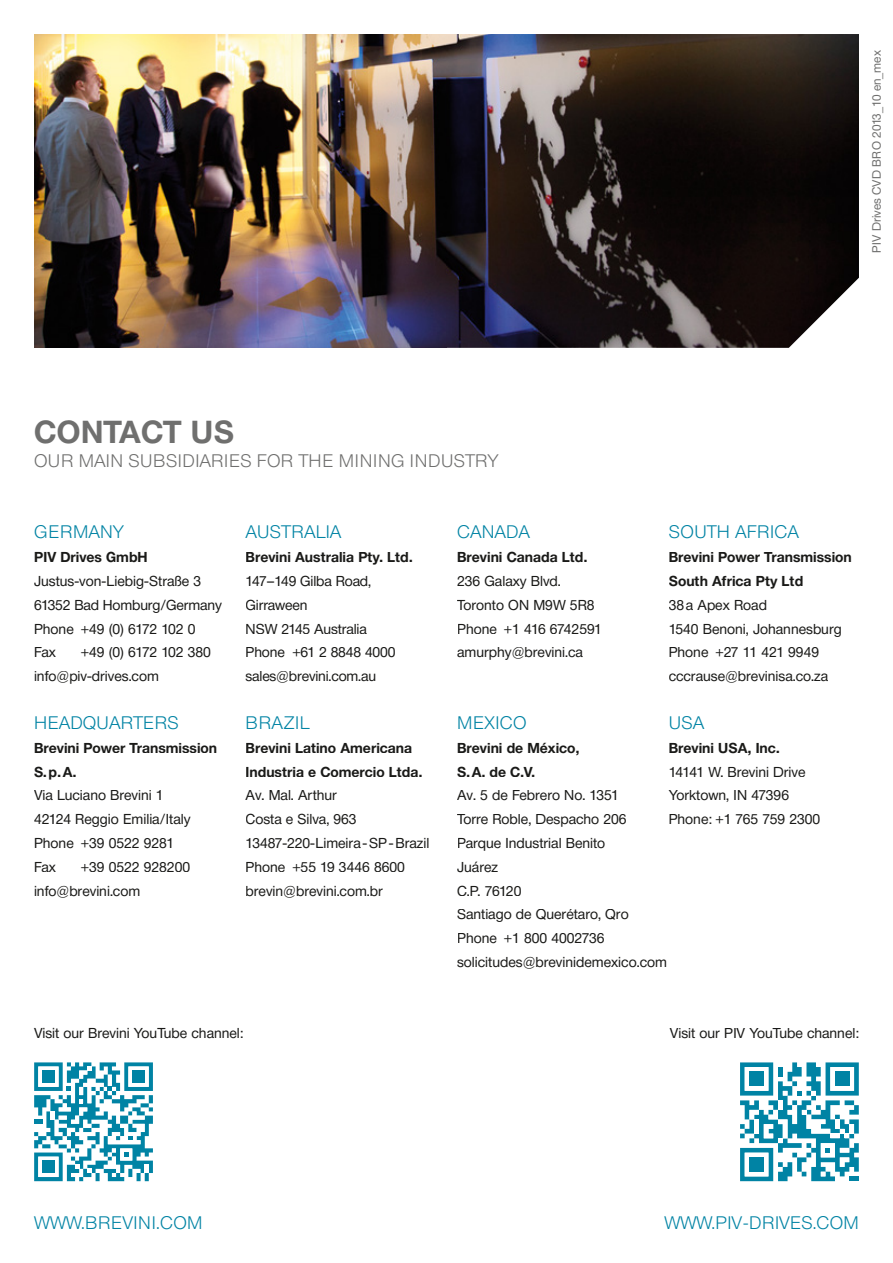
<style>
.page{position:relative;width:893px;height:1263px;background:#fff}
.page>*{position:absolute;margin:0;border:0;box-sizing:border-box;transform-origin:0 0}
.t1{font:700 31.5px "Neue Helvetica BQ";color:#6f6f6e}
.t2{font:300 18px "Neue Helvetica BQ";letter-spacing:.02em;color:#0083a4}
.t3{font:300 18px "Neue Helvetica BQ";letter-spacing:.02em;color:#6f6f6e}
.t4{font:300 18px "Neue Helvetica BQ";color:#0083a4}
.t5{font:14.25px/23.9px "Neue Helvetica BQ";color:#1a1a18}
.t6{font:700 14.25px/23.9px "Neue Helvetica BQ";color:#1a1a18}
.t7{font:12px "Neue Helvetica BQ";color:#6f6f6e}
</style>
<div class="page">
<svg style="left:740px;top:1062px;width:119px;height:119px"></svg>
<div style="left:749px;top:1157px;width:15px;height:15px;background:#0083a4"></div>
<div style="left:835px;top:1072px;width:14px;height:14px;background:#0083a4"></div>
<div style="left:749px;top:1072px;width:15px;height:14px;background:#0083a4"></div>
<svg style="left:34px;top:1062px;width:119px;height:119px"></svg>
<img style="left:34px;top:34px;width:825px;height:314px">
<p class="t7" style="left:869px;top:253px;width:204px;rotate:-90deg">PIV Drives CVD BRO 2013_10 en_mex</p>
<h1 class="t1" style="left:34px;top:412px;width:202px">CONTACT US</h1>
<p class="t3" style="left:34px;top:449px;width:466px">OUR MAIN SUBSIDIARIES FOR THE MINING INDUSTRY</p>
<p class="t2" style="left:34px;top:521px;width:92px">GERMANY</p>
<p class="t6" style="left:34px;top:545px;width:115px">PIV Drives GmbH</p>
<p class="t5" style="left:34px;top:569px;width:189px">Justus-von-Liebig-Straße 3<br>61352 Bad Homburg / Germany<br>Phone +49 (0) 6172 102 0<br>Fax</p>
<p class="t5" style="left:34px;top:640px;width:179px;text-indent:47px">+49 (0) 6172 102 380 info@piv-drives.com</p>
<p class="t4" style="left:34px;top:711px;width:146px">HEADQUARTERS</p>
<p class="t6" style="left:34px;top:736px;width:185px">Brevini Power Transmission<br>S. p. A.</p>
<p class="t5" style="left:34px;top:783px;width:158px">Via Luciano Brevini 1<br>42124 Reggio Emilia / Italy<br>Phone +39 0522 9281<br>Fax</p>
<p class="t5" style="left:34px;top:855px;width:158px;text-indent:47px">+39 0522 928200 info@brevini.com</p>
<p class="t4" style="left:246px;top:521px;width:98px">AUSTRALIA</p>
<p class="t6" style="left:246px;top:545px;width:169px">Brevini Australia Pty. Ltd.</p>
<p class="t5" style="left:246px;top:569px;width:151px">147–149 Gilba Road,<br>Girraween<br>NSW 2145 Australia<br>Phone +61 2 8848 4000 sales@brevini.com.au</p>
<p class="t2" style="left:246px;top:711px;width:66px">BRAZIL</p>
<p class="t6" style="left:246px;top:736px;width:178px">Brevini Latino Americana<br>Industria e Comercio Ltda.</p>
<p class="t5" style="left:246px;top:783px;width:185px">Av. Mal. Arthur<br>Costa e Silva, 963<br>13487-220-Limeira - SP - Brazil<br>Phone +55 19 3446 8600 brevin@brevini.com.br</p>
<p class="t2" style="left:457px;top:521px;width:74px">CANADA</p>
<p class="t6" style="left:457px;top:545px;width:132px">Brevini Canada Ltd.</p>
<p class="t5" style="left:457px;top:569px;width:146px">236 Galaxy Blvd.<br>Toronto ON M9W 5R8<br>Phone +1 416 6742591 amurphy@brevini.ca</p>
<p class="t2" style="left:457px;top:711px;width:71px">MEXICO</p>
<p class="t6" style="left:457px;top:736px;width:124px">Brevini de México,<br>S. A. de C.V.</p>
<p class="t5" style="left:457px;top:783px;width:173px">Av. 5 de Febrero No. 1351<br>Torre Roble, Despacho 206<br>Parque Industrial Benito<br>Juárez<br>C.P. 76120<br>Santiago de Querétaro, Qro<br>Phone +1 800 4002736</p>
<p class="t2" style="left:669px;top:521px;width:132px">SOUTH AFRICA</p>
<p class="t6" style="left:669px;top:545px;width:185px">Brevini Power Transmission<br>South Africa Pty Ltd</p>
<p class="t5" style="left:669px;top:593px;width:175px">38 a Apex Road<br>1540 Benoni, Johannesburg<br>Phone +27 11 421 9949 cccrause@brevinisa.co.za</p>
<p class="t2" style="left:669px;top:711px;width:37px">USA</p>
<p class="t6" style="left:669px;top:736px;width:113px">Brevini USA, Inc.</p>
<p class="t5" style="left:669px;top:759px;width:153px">14141 W. Brevini Drive<br>Yorktown, IN 47396<br>Phone: +1 765 759 2300</p>
<p class="t5" style="left:457px;top:950px;width:211px">solicitudes@brevinidemexico.com</p>
<p class="t5" style="left:34px;top:1021px;width:211px">Visit our Brevini YouTube channel:</p>
<p class="t5" style="left:670px;top:1021px;width:190px">Visit our PIV YouTube channel:</p>
<p class="t2" style="left:34px;top:1211px;width:170px">WWW.BREVINI.COM</p>
<p class="t2" style="left:664px;top:1211px;width:196px">WWW.PIV-DRIVES.COM</p>
</div>
